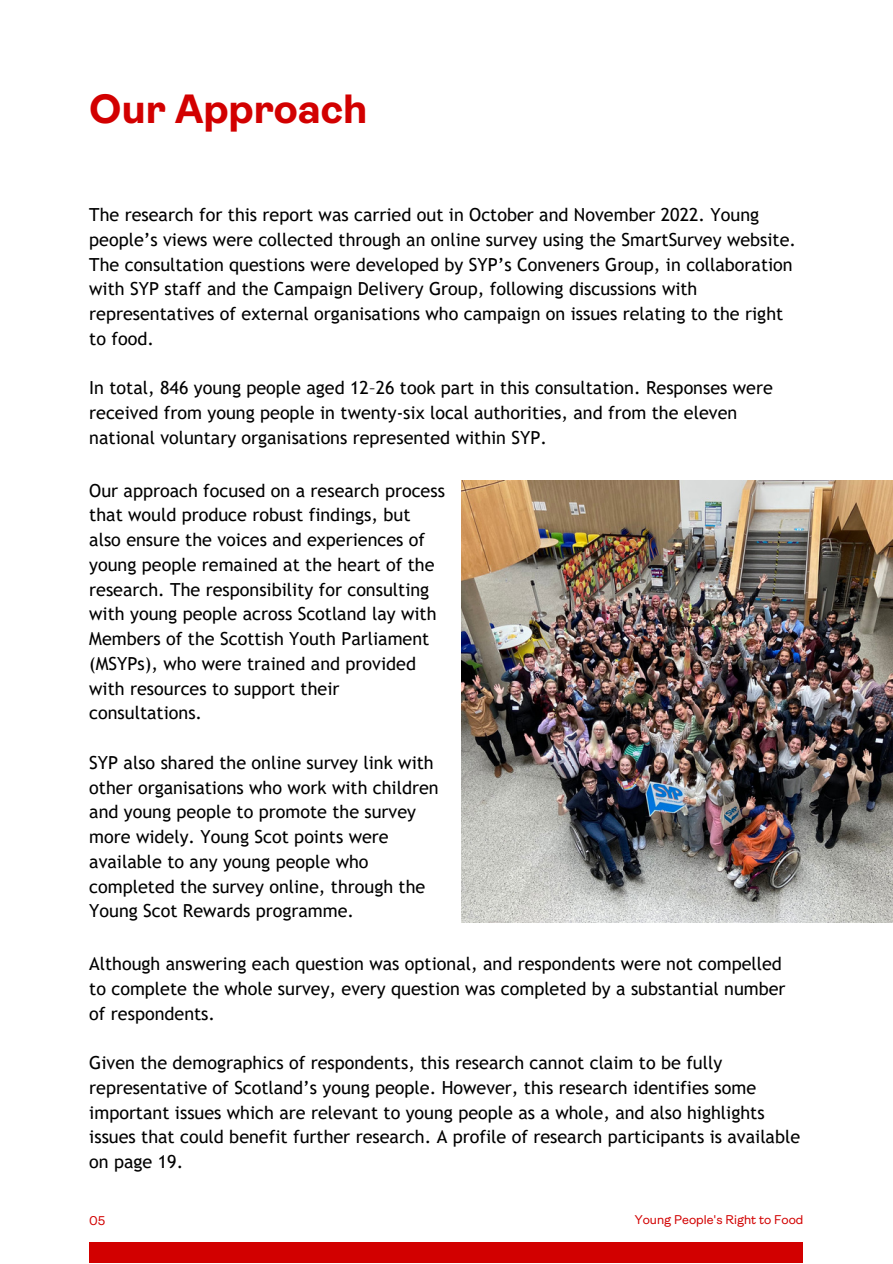
<style>
.page{position:relative;width:893px;height:1264px;background:#fff}
.page>*{position:absolute;margin:0;border:0;box-sizing:border-box;transform-origin:0 0}
.t1{font:700 40.95px "Ambit";color:#d20000}
.t2{font:18px/24.8px "Trebuchet MS";color:#000}
.t3{font:12.75px "Ambit";color:#d20000}
</style>
<div class="page">
<div style="left:89px;top:1242px;width:713px;height:20px;background:#d20000"></div>
<img style="left:461px;top:480px;width:431px;height:442px">
<h1 class="t1" style="left:89px;top:92px;width:279px">Our Approach</h1>
<p class="t2" style="left:89px;top:202px;width:708px">The research for this report was carried out in October and November 2022. Young people’s views were collected through an online survey using the SmartSurvey website.<br>The consultation questions were developed by SYP’s Conveners Group, in collaboration with SYP staff and the Campaign Delivery Group, following discussions with representatives of external organisations who campaign on issues relating to the right to food.</p>
<p class="t2" style="left:89px;top:375px;width:685px">In total, 846 young people aged 12–26 took part in this consultation. Responses were received from young people in twenty-six local authorities, and from the eleven national voluntary organisations represented within SYP.</p>
<p class="t2" style="left:89px;top:478px;width:357px">Our approach focused on a research process that would produce robust findings, but also ensure the voices and experiences of young people remained at the heart of the research. The responsibility for consulting with young people across Scotland lay with Members of the Scottish Youth Parliament (MSYPs), who were trained and provided with resources to support their consultations.</p>
<p class="t2" style="left:89px;top:750px;width:351px">SYP also shared the online survey link with other organisations who work with children and young people to promote the survey more widely. Young Scot points were available to any young people who completed the survey online, through the Young Scot Rewards programme.</p>
<p class="t2" style="left:89px;top:951px;width:697px">Although answering each question was optional, and respondents were not compelled to complete the whole survey, every question was completed by a substantial number of respondents.</p>
<p class="t2" style="left:89px;top:1050px;width:712px">Given the demographics of respondents, this research cannot claim to be fully representative of Scotland’s young people. However, this research identifies some important issues which are relevant to young people as a whole, and also highlights issues that could benefit further research. A profile of research participants is available on page 19.</p>
<p class="t3" style="left:89px;top:1214px;width:18px">05</p>
<p class="t3" style="left:634px;top:1214px;width:170px">Young People's Right to Food</p>
</div>
